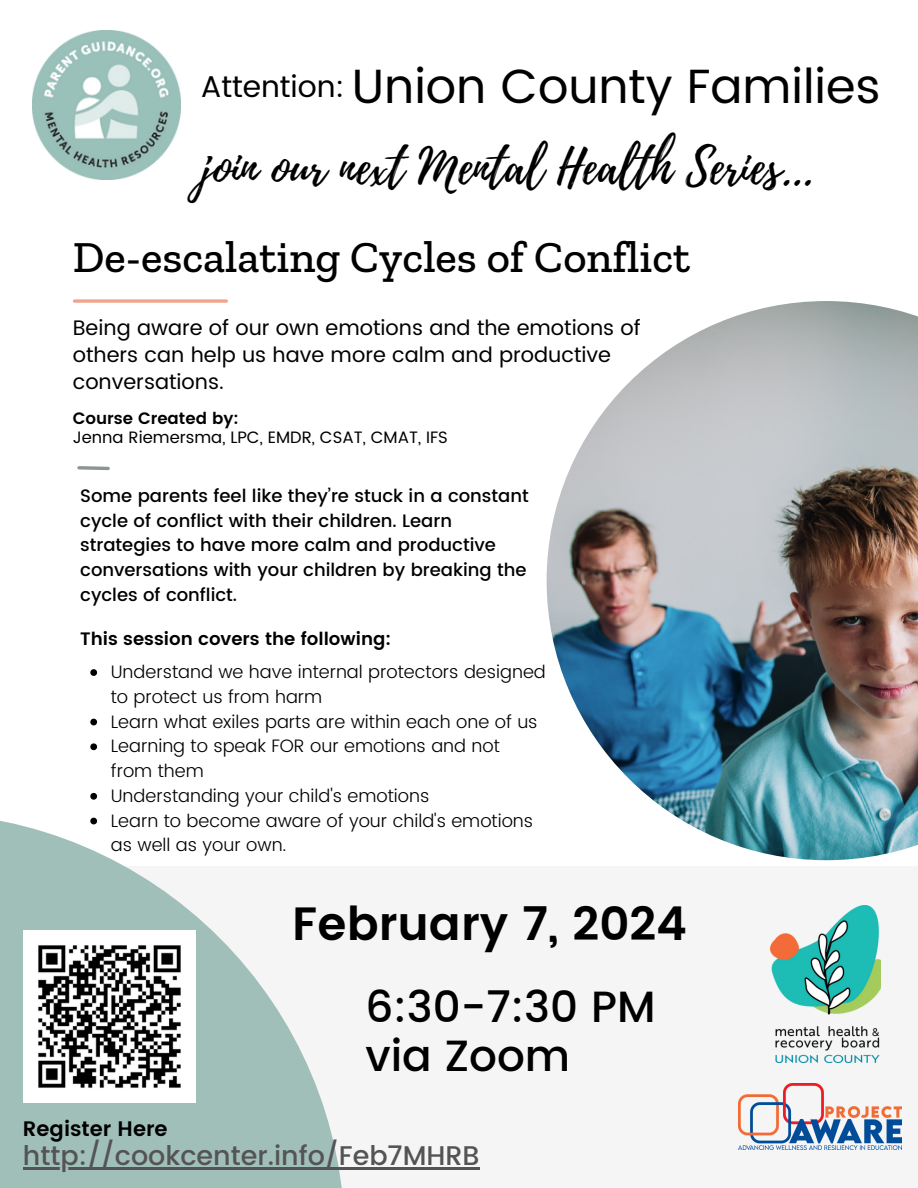
<style>
.page{position:relative;width:918px;height:1188px;background:#fff}
.page>*{position:absolute;margin:0;border:0;box-sizing:border-box;transform-origin:0 0}
.t1{font:48.6px "Playlist Script";color:#000}
.t2{font:48px "Poppins";color:#000}
.t3{font:600 46.65px "Poppins";color:#000}
.t4{font:500 45px "Zilla Slab";color:#000}
.t5{font:500 43.65px "Poppins";color:#000}
.t6{font:30px "Poppins";color:#000}
.t7{font:500 27px "Poppins";color:#545454}
.t8{font:21px/27px "Poppins";color:#000}
.t9{font:600 21px "Poppins";color:#000}
.t10{font:300 18px/24.8px "Poppins";color:#000}
.t11{font:500 18px/24.8px "Poppins";color:#000}
.t12{font:600 18px "Poppins";color:#000}
.t13{font:16.5px "Poppins";color:#000}
.t14{font:600 16.5px "Poppins";color:#000}
</style>
<div class="page">
<div style="left:0;top:866px;width:918px;height:322px;background:#f5f5f5"></div>
<svg style="left:74px;top:299px;width:152px;height:4px"></svg>
<svg style="left:0;top:817px;width:345px;height:371px;fill:#a1bfb9"></svg>
<img style="left:547px;top:301px;width:371px;height:559px">
<svg style="left:77px;top:466px;width:33px;height:5px"></svg>
<img style="left:32px;top:31px;width:149px;height:148px">
<img style="left:23px;top:931px;width:172px;height:172px">
<svg style="left:90px;top:669px;width:7px;height:7px"></svg>
<svg style="left:90px;top:719px;width:7px;height:6px"></svg>
<svg style="left:90px;top:743px;width:7px;height:7px"></svg>
<svg style="left:90px;top:793px;width:7px;height:7px"></svg>
<svg style="left:90px;top:818px;width:7px;height:6px"></svg>
<hr style="left:23px;top:1168px;width:457px;height:2px;background:#545454">
<img style="left:738px;top:1084px;width:163px;height:66px">
<img style="left:771px;top:906px;width:110px;height:156px">
<p class="t6" style="left:201px;top:70px;width:145px">Attention:</p>
<p class="t2" style="left:352px;top:58px;width:530px">Union County Families</p>
<p class="t1" style="left:201px;top:132px;width:614px">join our next Mental Health Series...</p>
<p class="t4" style="left:73px;top:230px;width:619px">De-escalating Cycles of Conflict</p>
<p class="t8" style="left:73px;top:314px;width:569px">Being aware of our own emotions and the emotions of others can help us have more calm and productive conversations.</p>
<p class="t14" style="left:73px;top:408px;width:167px">Course Created by:</p>
<p class="t13" style="left:73px;top:428px;width:377px">Jenna Riemersma, LPC, EMDR, CSAT, CMAT, IFS</p>
<p class="t11" style="left:80px;top:483px;width:450px">Some parents feel like they’re stuck in a constant cycle of conflict with their children. Learn strategies to have more calm and productive conversations with your children by breaking the cycles of conflict.</p>
<p class="t12" style="left:80px;top:628px;width:312px">This session covers the following:</p>
<p class="t10" style="left:111px;top:660px;width:437px">Understand we have internal protectors designed to protect us from harm</p>
<p class="t10" style="left:111px;top:709px;width:428px">Learn what exiles parts are within each one of us</p>
<p class="t10" style="left:111px;top:734px;width:391px">Learning to speak FOR our emotions and not from them</p>
<p class="t10" style="left:111px;top:783px;width:320px">Understanding your child's emotions</p>
<p class="t10" style="left:111px;top:808px;width:424px">Learn to become aware of your child's emotions as well as your own.</p>
<p class="t3" style="left:292px;top:897px;width:396px">February 7, 2024</p>
<p class="t5" style="left:366px;top:981px;width:292px">6:30-7:30 PM</p>
<p class="t5" style="left:366px;top:1030px;width:206px">via Zoom</p>
<p class="t9" style="left:23px;top:1116px;width:146px">Register Here</p>
<p class="t7" style="left:23px;top:1140px;width:458px">http://cookcenter.info/Feb7MHRB</p>
</div>
